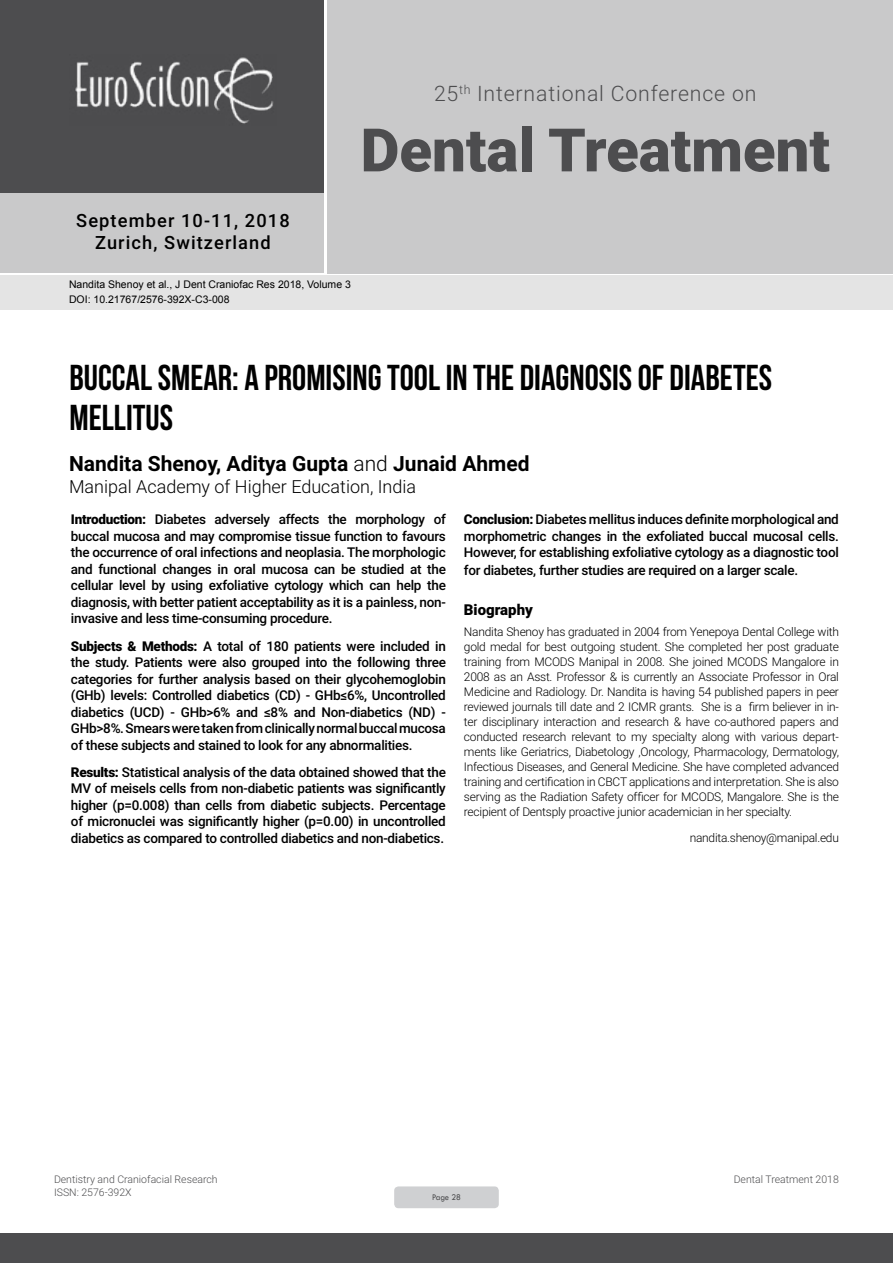
<style>
.page{position:relative;width:893px;height:1263px;background:#fff}
.page>*{position:absolute;margin:0;border:0;box-sizing:border-box;transform-origin:0 0}
.t1{font:900 60px "Roboto";color:#4d4d4f}
.t2{font:36px/39.6px "Bebas Neue";color:#000}
.t3{font:300 21.3px "Roboto";letter-spacing:.04em;color:#4d4d4f}
.t4{font:700 21px "Roboto";color:#000}
.t5{font:500 18.3px/21.9px "Roboto";letter-spacing:.06em;color:#000;text-align:center}
.t6{font:300 18px "Roboto";color:#000}
.t7{font:900 15px "Roboto";color:#000}
.t8{font:500 13.5px/16.5px "Roboto";letter-spacing:-.02em;color:#000;text-align:justify}
.t9{font:300 12px/15px "Roboto";letter-spacing:-.02em;color:#000;text-align:justify}
.t10{font:10.5px/14.4px "Arial";color:#000}
.t11{font:300 10.5px "Roboto";color:#4d4d4f}
.t12{font:9px "Tw Cen";letter-spacing:-.02em;color:#4d4d4f;scale:.95 1}
.s1{font-weight:300}
.s2{font-weight:900}
.s3{font-style:italic}
</style>
<div class="page">
<div style="left:0;top:0;width:323px;height:193px;background:#4d4d4f"></div>
<div style="left:1px;top:193px;width:323px;height:80px;background:#c9c9ca"></div>
<div style="left:327px;top:0;width:566px;height:273px;background:#c9c9ca"></div>
<img style="left:75px;top:57px;width:199px;height:67px">
<div style="left:0;top:1233px;width:893px;height:30px;background:#4d4d4f"></div>
<div style="left:1px;top:275px;width:892px;height:35px;background:#e4e4e4"></div>
<div style="left:394px;top:1186px;width:105px;height:22px;background:#cfd0d2;border-radius:4px"></div>
<h3 class="t3" style="left:434px;top:78px;width:324px">25<sup>th</sup> International Conference on</h3>
<h1 class="t1" style="left:361px;top:108px;width:471px">Dental Treatment</h1>
<h3 class="t5" style="left:76px;top:209px;width:215px">September 10-11, 2018<br>Zurich, Switzerland</h3>
<p class="t10" style="left:69px;top:278px;width:283px">Nandita Shenoy et al., J Dent Craniofac Res 2018, Volume 3<br>DOI: 10.21767/2576-392X-C3-008</p>
<h2 class="t2" style="left:69px;top:358px;width:704px">BUCCAL SMEAR: A PROMISING TOOL IN THE DIAGNOSIS OF DIABETES<br>MELLITUS</h2>
<h3 class="t4" style="left:69px;top:449px;width:462px">Nandita Shenoy, Aditya Gupta <span class="s1">and</span> Junaid Ahmed</h3>
<h3 class="t6" style="left:69px;top:474px;width:349px">Manipal Academy of Higher Education, India</h3>
<p class="t8" style="left:71px;top:511px;width:376px"><span class="s2">Introduction:</span> Diabetes adversely affects the morphology of buccal mucosa and may compromise tissue function to favours the occurrence of oral infections and neoplasia. The morphologic and functional changes in oral mucosa can be studied at the cellular level by using exfoliative cytology which can help the diagnosis, with better patient acceptability as it is a painless, non&shy;invasive and less time-consuming procedure.</p>
<p class="t8" style="left:71px;top:637px;width:376px"><span class="s2">Subjects &amp; Methods:</span> A total of 180 patients were included in the study. Patients were also grouped into the following three categories for further analysis based on their glycohemoglobin (GHb) levels: Controlled diabetics (CD) - GHb≤6%, Uncontrolled diabetics (UCD) - GHb&gt;6% and ≤8% and Non-diabetics (ND) - GHb&gt;8%. Smears were taken from clinically normal buccal mucosa of these subjects and stained to look for any abnormalities.</p>
<p class="t8" style="left:71px;top:763px;width:376px"><span class="s2">Results:</span> Statistical analysis of the data obtained showed that the MV of meisels cells from non-diabetic patients was significantly higher (p=0.008) than cells from diabetic subjects. Percentage of micronuclei was significantly higher (p=0.00) in uncontrolled diabetics as compared to controlled diabetics and non-diabetics.</p>
<p class="t8" style="left:464px;top:511px;width:376px"><span class="s2">Conclusion:</span> Diabetes mellitus induces definite morphological and morphometric changes in the exfoliated buccal mucosal cells.<br>However, for establishing exfoliative cytology as a diagnostic tool</p>
<p class="t8" style="left:464px;top:562px;width:336px">for diabetes, further studies are required on a larger scale.</p>
<p class="t7" style="left:464px;top:599px;width:70px">Biography</p>
<p class="t9" style="left:464px;top:624px;width:377px">Nandita Shenoy has graduated in 2004 from Yenepoya Dental College with gold medal for best outgoing student. She completed her post graduate training from MCODS Manipal in 2008. She joined MCODS Mangalore in 2008 as an Asst. Professor &amp; is currently an Associate Professor in Oral Medicine and Radiology. Dr. Nandita is having 54 published papers in peer reviewed journals till date and 2 ICMR grants. She is a firm believer in in&shy;ter disciplinary interaction and research &amp; have co-authored papers and conducted research relevant to my specialty along with various depart&shy;ments like Geriatrics, Diabetology ,Oncology, Pharmacology, Dermatology, Infectious Diseases, and General Medicine. She have completed advanced training and certification in CBCT applications and interpretation. She is also serving as the Radiation Safety officer for MCODS, Mangalore. She is the recipient of Dentsply proactive junior academician in her specialty<span class="s3">.</span></p>
<p class="t9" style="left:690px;top:829px;width:151px">nandita.shenoy@manipal.edu</p>
<p class="t11" style="left:54px;top:1172px;width:165px">Dentistry and Craniofacial Research</p>
<p class="t11" style="left:734px;top:1172px;width:107px">Dental Treatment 2018</p>
<p class="t11" style="left:54px;top:1185px;width:79px">ISSN: 2576-392X</p>
<p class="t12" style="left:432px;top:1192px;width:32px">Page 28</p>
</div>
